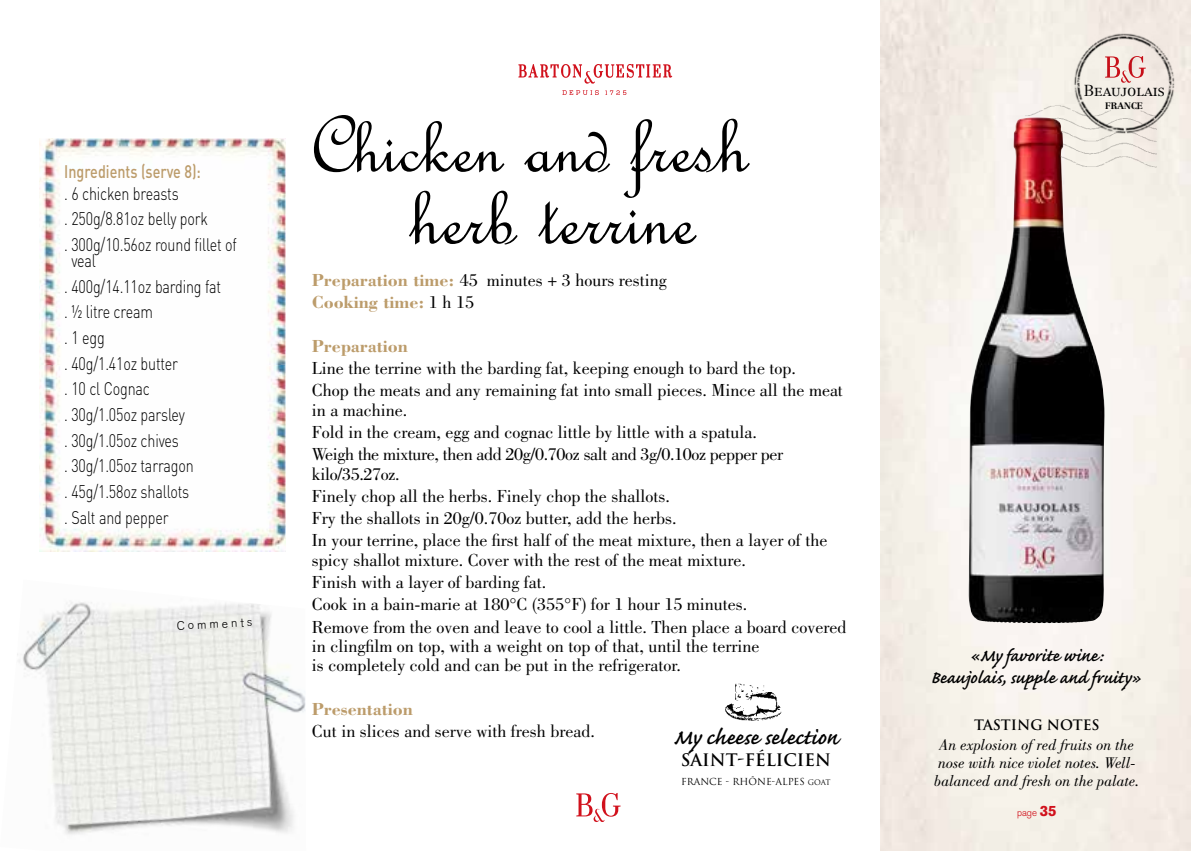
<style>
.page{position:relative;width:1191px;height:851px;background:#fff}
.page>*{position:absolute;margin:0;border:0;box-sizing:border-box;transform-origin:0 0}
.t1{font:90px "French Script";color:#000}
.t2{font:86px "French Script";color:#000}
.t3{font:27.2px "Caflisch Script MM 556";letter-spacing:-.005em;color:#000}
.t4{font:22px/22px "Caflisch Script MM 556";color:#000;text-align:center}
.t5{font:18px/22.2px "Bodoni";color:#000}
.t6{font:300 18px/25.6px "DIN";letter-spacing:-.01em;color:#000;scale:.79 1}
.t7{font:700 18px/21.8px "Bodoni";color:#bc9c6b}
.t8{font:500 18px "DIN";color:#bc9c6b;scale:.79 1}
.t9{font:700 16.8px "Trajan";color:#000}
.t10{font:italic 16px/18px "Bodoni";color:#000;text-align:center}
.t11{font:15.6px "Centennial Light SC";color:#000}
.t12{font:700 14px "Trajan Pro";letter-spacing:-.005em;color:#000}
.t13{font:300 12px "Akzidenz Grotesk";color:#000}
.t14{font:300 9.8px "Akzidenz Grotesk";color:#d1111c}
.t15{font:9.4px "Trajan";color:#000}
.t16{font:700 9.2px "Centennial";color:#000}
.s1{font-size:90px}
.s2{font-weight:400;color:#000}
.s3{font-size:7.4px}
.s4{font-family:"Akzidenz";font-weight:700;font-size:15.8px}
</style>
<div class="page">
<img style="left:40px;top:139px;width:245px;height:227px">
<img style="left:40px;top:366px;width:245px;height:185px">
<svg style="left:576px;top:793px;width:44px;height:29px"></svg>
<svg style="left:562px;top:90px;width:37px;height:5px"></svg>
<svg style="left:605px;top:90px;width:21px;height:5px"></svg>
<svg style="left:518px;top:64px;width:154px;height:20px"></svg>
<img style="left:1011px;top:103px;width:146px;height:64px">
<img style="left:1071px;top:29px;width:106px;height:109px">
<div style="left:1095px;top:47px;width:54px;height:46px;background:#f3eee5"></div>
<svg style="left:1105px;top:56px;width:40px;height:27px"></svg>
<img style="left:968px;top:117px;width:136px;height:507px">
<img style="left:17px;top:602px;width:289px;height:233px">
<img style="left:725px;top:683px;width:57px;height:38px">
<p class="t8" style="left:64px;top:160px;width:174px">Ingredients (serve 8):</p>
<p class="t6" style="left:64px;top:180px;width:220px">. 6 chicken breasts<br>. 250g/8.81oz belly pork<br>. 300g/10.56oz round fillet of</p>
<p class="t6" style="left:64px;top:247px;width:200px;text-indent:7px">veal<br>. 400g/14.11oz barding fat . ½ litre cream<br>. 1 egg<br>. 40g/1.41oz butter<br>. 10 cl Cognac<br>. 30g/1.05oz parsley<br>. 30g/1.05oz chives<br>. 30g/1.05oz tarragon<br>. 45g/1.58oz shallots<br>. Salt and pepper</p>
<p class="t13" style="left:177px;top:618px;width:77px;rotate:-3deg">Comments</p>
<h2 class="t2" style="left:311px;top:92px;width:438px">Chicken and <span class="s1">fresh</span></h2>
<h1 class="t1" style="left:409px;top:160px;width:287px">herb terrine</h1>
<p class="t7" style="left:312px;top:269px;width:356px">Preparation time: <span class="s2">45 minutes + 3 hours resting<br></span>Cooking time: <span class="s2">1 h 15</span></p>
<p class="t7" style="left:312px;top:334px;width:98px">Preparation</p>
<p class="t5" style="left:312px;top:357px;width:532px">Line the terrine with the barding fat, keeping enough to bard the top.<br>Chop the meats and any remaining fat into small pieces. Mince all the meat</p>
<p class="t5" style="left:312px;top:399px;width:473px">in a machine.<br>Fold in the cream, egg and cognac little by little with a spatula.<br>Weigh the mixture, then add 20g/0.70oz salt and 3g/0.10oz pepper per</p>
<p class="t5" style="left:312px;top:462px;width:517px">kilo/35.27oz.<br>Finely chop all the herbs. Finely chop the shallots.<br>Fry the shallots in 20g/0.70oz butter, add the herbs.<br>In your terrine, place the first half of the meat mixture, then a layer of the</p>
<p class="t5" style="left:312px;top:548px;width:536px">spicy shallot mixture. Cover with the rest of the meat mixture.<br>Finish with a layer of barding fat.<br>Cook in a bain-marie at 180°C (355°F) for 1 hour 15 minutes.<br>Remove from the oven and leave to cool a little. Then place a board covered</p>
<p class="t5" style="left:312px;top:636px;width:449px;line-height:19.4px">in clingfilm on top, with a weight on top of that, until the terrine is completely cold and can be put in the refrigerator.</p>
<p class="t7" style="left:312px;top:697px;width:103px">Presentation</p>
<p class="t5" style="left:312px;top:719px;width:284px">Cut in slices and serve with fresh bread.</p>
<h3 class="t3" style="left:673px;top:723px;width:166px">My cheese selection</h3>
<p class="t9" style="left:680px;top:749px;width:152px">SAINT-FÉLICIEN</p>
<p class="t15" style="left:681px;top:776px;width:151px">FRANCE - RHÔNE-ALPES <span class="s3">GOAT</span></p>
<p class="t11" style="left:1083px;top:82px;width:82px">Beaujolais</p>
<p class="t16" style="left:1105px;top:100px;width:39px">FRANCE</p>
<p class="t4" style="left:930px;top:645px;width:212px">«My favorite wine:<br>Beaujolais, supple and fruity»</p>
<p class="t12" style="left:974px;top:716px;width:127px">TASTING NOTES</p>
<p class="t10" style="left:934px;top:735px;width:207px">An explosion of red fruits on the nose with nice violet notes. Well&shy;balanced and fresh on the palate.</p>
<p class="t14" style="left:1017px;top:806px;width:41px">page <span class="s4">35</span></p>
</div>
